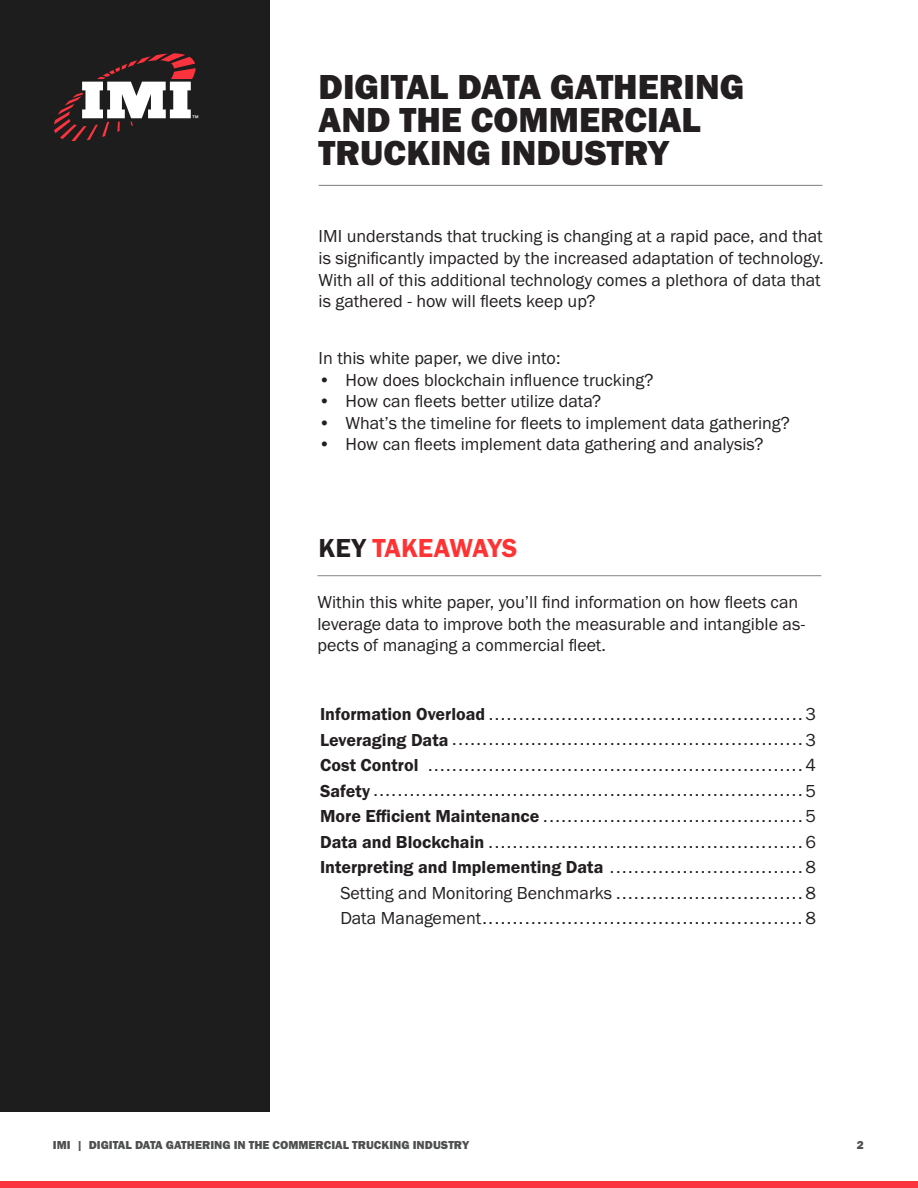
<style>
.page{position:relative;width:918px;height:1188px;background:#fff}
.page>*{position:absolute;margin:0;border:0;box-sizing:border-box;transform-origin:0 0}
.t1{font:36px/33px "Franklin Gothic URW Hea";color:#231f20}
.t2{font:27px "Franklin Gothic URW Dem";letter-spacing:-.005em;color:#f33}
.t3{font:18px/21.6px "Franklin Gothic URW Boo";color:#231f20}
.t4{font:18px "Franklin Gothic URW Dem";color:#231f20}
.t5{font:12px "Franklin Gothic URW Hea";color:#4f5151}
.t6{font:12px "Franklin Gothic URW Hea";color:#515151}
.t7{font:7.8px "Helvetica";color:#fff}
.s1{color:#231f20}
.s2{font-family:"Franklin Gothic URW Dem"}
</style>
<div class="page">
<hr style="left:319px;top:185px;width:503px;height:1px;background:#7d7c7a">
<div style="left:0;top:0;width:270px;height:1112px;background:#1c1d1c"></div>
<svg style="left:54px;top:53px;width:142px;height:88px"></svg>
<div style="left:0;top:1181px;width:918px;height:7px;background:#fb333e"></div>
<hr style="left:318px;top:575px;width:503px;height:1px;background:#888685">
<p class="t7" style="left:192px;top:112px;width:9px">™</p>
<p class="t1" style="left:319px;top:70px;width:427px">DIGITAL DATA GATHERING<br>AND THE COMMERCIAL<br>TRUCKING INDUSTRY</p>
<p class="t3" style="left:319px;top:225px;width:506px">IMI understands that trucking is changing at a rapid pace, and that is significantly impacted by the increased adaptation of technology.<br>With all of this additional technology comes a plethora of data that is gathered - how will fleets keep up?</p>
<p class="t3" style="left:319px;top:347px;width:244px">In this white paper, we dive into:</p>
<p class="t3" style="left:319px;top:368px;width:337px">• How does blockchain influence trucking?</p>
<p class="t3" style="left:319px;top:390px;width:284px">• How can fleets better utilize data?</p>
<p class="t3" style="left:319px;top:412px;width:473px">• What’s the timeline for fleets to implement data gathering?</p>
<p class="t3" style="left:319px;top:433px;width:446px">• How can fleets implement data gathering and analysis?</p>
<p class="t2" style="left:319px;top:531px;width:200px"><span class="s1">KEY</span> TAKEAWAYS</p>
<p class="t3" style="left:318px;top:591px;width:489px">Within this white paper, you’ll find information on how fleets can leverage data to improve both the measurable and intangible as&shy;pects of managing a commercial fleet.</p>
<p class="t3" style="left:320px;top:703px;width:497px"><span class="s2">Information Overload</span>....................................................3</p>
<p class="t3" style="left:320px;top:728px;width:497px"><span class="s2">Leveraging Data</span>..........................................................3</p>
<p class="t4" style="left:320px;top:754px;width:100px">Cost Control</p>
<p class="t3" style="left:320px;top:779px;width:497px"><span class="s2">Safety</span>.......................................................................5</p>
<p class="t3" style="left:320px;top:805px;width:497px"><span class="s2">More Efficient Maintenance</span>...........................................5</p>
<p class="t3" style="left:320px;top:830px;width:497px"><span class="s2">Data and Blockchain</span>....................................................6</p>
<p class="t3" style="left:320px;top:856px;width:497px"><span class="s2">Interpreting and Implementing Data</span> ................................8</p>
<p class="t3" style="left:340px;top:882px;width:477px">Setting and Monitoring Benchmarks...............................8</p>
<p class="t3" style="left:340px;top:907px;width:477px">Data Management.....................................................8</p>
<p class="t3" style="left:428px;top:754px;width:389px">..............................................................4</p>
<p class="t5" style="left:53px;top:1137px;width:418px">IMI | DIGITAL DATA GATHERING IN THE COMMERCIAL TRUCKING INDUSTRY</p>
<p class="t6" style="left:857px;top:1137px;width:9px">2</p>
</div>
